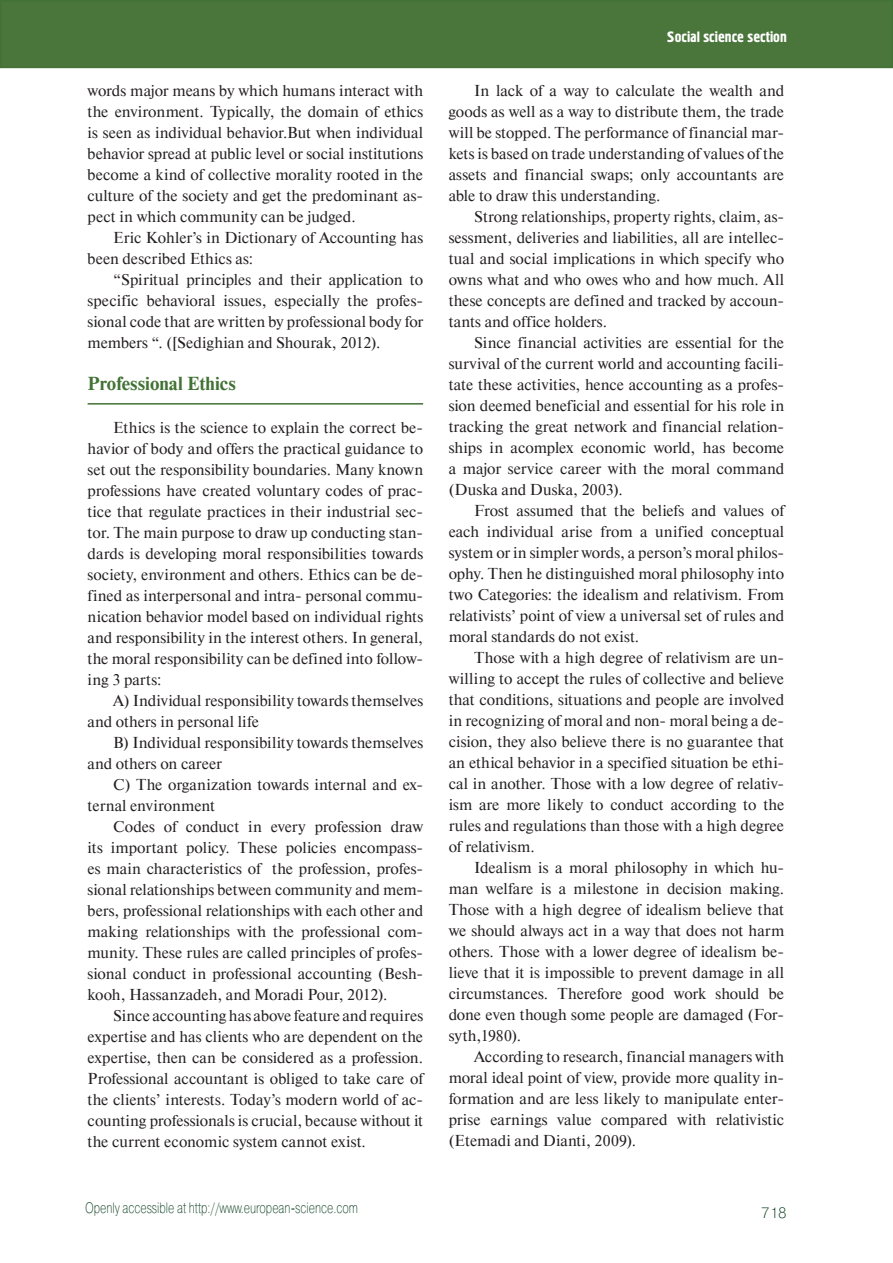
<style>
.page{position:relative;width:893px;height:1263px;background:#fff}
.page>*{position:absolute;margin:0;border:0;box-sizing:border-box;transform-origin:0 0}
.t1{font:700 18.75px "Newton C";color:#427235}
.t2{font:15.75px/21px "Newton C";letter-spacing:.005em;color:#231f20;text-align:justify}
.t3{font:15px "Pragmatica Light C";color:#0b3e20;scale:.75 1}
.t4{font:15px "Hermes C";color:#fff}
.t5{font:15px "Pragmatica Light C";color:#0b3e20}
</style>
<div class="page">
<div style="left:1px;top:1px;width:891px;height:66px;background:#4b763b"></div>
<div style="left:0;top:0;width:893px;height:68px;border:2px solid #427235"></div>
<hr style="left:88px;top:403px;width:335px;height:2px;background:#427235">
<p class="t2" style="left:88px;top:81px;width:337px">words major means by which humans interact with the environment. Typically, the domain of ethics is seen as individual behavior.But when individual behavior spread at public level or social institutions become a kind of collective morality rooted in the culture of the society and get the predominant as&shy;pect in which community can be judged.</p>
<p class="t2" style="left:88px;top:228px;width:337px;text-indent:26px">Eric Kohler’s in Dictionary of Accounting has been described Ethics as:</p>
<p class="t2" style="left:88px;top:270px;width:337px;text-indent:26px">“Spiritual principles and their application to specific behavioral issues, especially the profes&shy;sional code that are written by professional body for members “. ([Sedighian and Shourak, 2012).</p>
<p class="t1" style="left:88px;top:376px;width:150px">Professional Ethics</p>
<p class="t2" style="left:88px;top:418px;width:337px;text-indent:26px">Ethics is the science to explain the correct be&shy;havior of body and offers the practical guidance to set out the responsibility boundaries. Many known professions have created voluntary codes of prac&shy;tice that regulate practices in their industrial sec&shy;tor. The main purpose to draw up conducting stan&shy;dards is developing moral responsibilities towards society, environment and others. Ethics can be de&shy;fined as interpersonal and intra- personal commu&shy;nication behavior model based on individual rights and responsibility in the interest others. In general, the moral responsibility can be defined into follow&shy;ing 3 parts:</p>
<p class="t2" style="left:88px;top:691px;width:337px;text-indent:26px">A) Individual responsibility towards themselves and others in personal life</p>
<p class="t2" style="left:88px;top:733px;width:337px;text-indent:26px">B) Individual responsibility towards themselves and others on career</p>
<p class="t2" style="left:88px;top:775px;width:337px;text-indent:26px">C) The organization towards internal and ex&shy;ternal environment</p>
<p class="t2" style="left:88px;top:817px;width:337px;text-indent:26px">Codes of conduct in every profession draw its important policy. These policies encompass&shy;es main characteristics of the profession, profes&shy;sional relationships between community and mem&shy;bers, professional relationships with each other and making relationships with the professional com&shy;munity. These rules are called principles of profes&shy;sional conduct in professional accounting (Besh&shy;kooh, Hassanzadeh, and Moradi Pour, 2012).</p>
<p class="t2" style="left:88px;top:1006px;width:337px;text-indent:26px">Since accounting has above feature and requires expertise and has clients who are dependent on the expertise, then can be considered as a profession.<br>Professional accountant is obliged to take care of the clients’ interests. Today’s modern world of ac&shy;counting professionals is crucial, because without it the current economic system cannot exist.</p>
<p class="t3" style="left:85px;top:1202px;width:365px">Openly accessible at http://www.european-science.com</p>
<p class="t4" style="left:667px;top:32px;width:121px">Social science section</p>
<p class="t2" style="left:449px;top:81px;width:337px;text-indent:26px">In lack of a way to calculate the wealth and goods as well as a way to distribute them, the trade will be stopped. The performance of financial mar&shy;kets is based on trade understanding of values of the assets and financial swaps; only accountants are able to draw this understanding.</p>
<p class="t2" style="left:449px;top:207px;width:337px;text-indent:26px">Strong relationships, property rights, claim, as&shy;sessment, deliveries and liabilities, all are intellec&shy;tual and social implications in which specify who owns what and who owes who and how much. All these concepts are defined and tracked by accoun&shy;tants and office holders.</p>
<p class="t2" style="left:449px;top:333px;width:337px;text-indent:26px">Since financial activities are essential for the survival of the current world and accounting facili&shy;tate these activities, hence accounting as a profes&shy;sion deemed beneficial and essential for his role in tracking the great network and financial relation&shy;ships in acomplex economic world, has become a major service career with the moral command (Duska and Duska, 2003).</p>
<p class="t2" style="left:449px;top:501px;width:337px;text-indent:26px">Frost assumed that the beliefs and values of each individual arise from a unified conceptual system or in simpler words, a person’s moral philos&shy;ophy. Then he distinguished moral philosophy into two Categories: the idealism and relativism. From relativists’ point of view a universal set of rules and moral standards do not exist.</p>
<p class="t2" style="left:449px;top:648px;width:337px;text-indent:26px">Those with a high degree of relativism are un&shy;willing to accept the rules of collective and believe that conditions, situations and people are involved in recognizing of moral and non- moral being a de&shy;cision, they also believe there is no guarantee that an ethical behavior in a specified situation be ethi&shy;cal in another. Those with a low degree of relativ&shy;ism are more likely to conduct according to the rules and regulations than those with a high degree of relativism.</p>
<p class="t2" style="left:449px;top:858px;width:337px;text-indent:26px">Idealism is a moral philosophy in which hu&shy;man welfare is a milestone in decision making.<br>Those with a high degree of idealism believe that we should always act in a way that does not harm others. Those with a lower degree of idealism be&shy;lieve that it is impossible to prevent damage in all circumstances. Therefore good work should be done even though some people are damaged (For&shy;syth,1980).</p>
<p class="t2" style="left:449px;top:1047px;width:337px;text-indent:26px">According to research, financial managers with moral ideal point of view, provide more quality in&shy;formation and are less likely to manipulate enter&shy;prise earnings value compared with relativistic (Etemadi and Dianti, 2009).</p>
<p class="t5" style="left:761px;top:1208px;width:27px">718</p>
</div>
